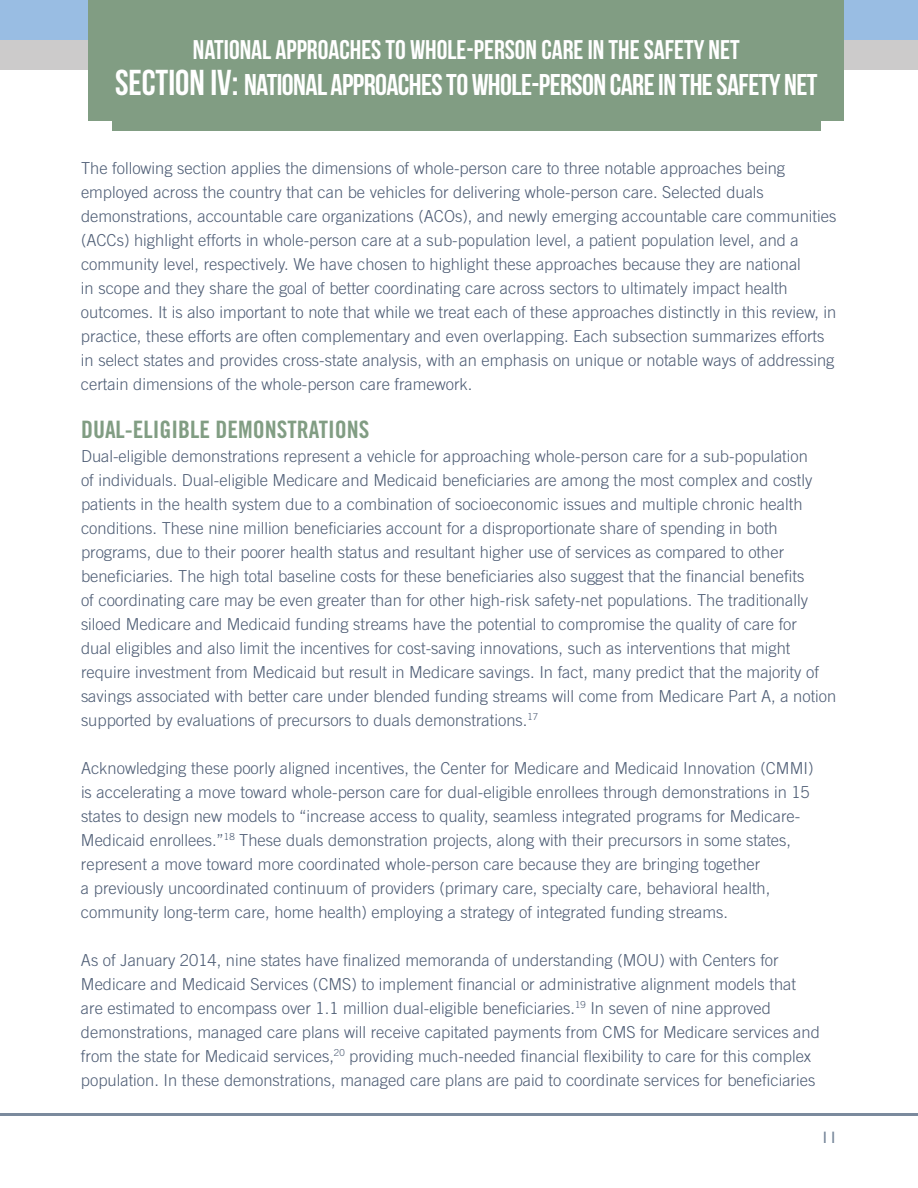
<style>
.page{position:relative;width:918px;height:1188px;background:#fff}
.page>*{position:absolute;margin:0;border:0;box-sizing:border-box;transform-origin:0 0}
.t1{font:30px "Bebas Neue";letter-spacing:-.02em;color:#fff}
.t2{font:27px "Bebas Neue";color:#fff}
.t3{font:24px "Trade Gothic LT Std Bd Cn 20";color:#819d83}
.t4{font:300 16.5px/24px "Trade Gothic LT Std";color:#4e5d75}
.t5{font:16.5px "Gill Sans";color:#7b8a9d}
.s1{font-size:36px}
</style>
<div class="page">
<hr style="left:0;top:1113px;width:918px;height:3px;background:#7b8a9d">
<div style="left:0;top:0;width:918px;height:69px;background:#cccbcb"></div>
<div style="left:0;top:0;width:918px;height:40px;background:#99bde3"></div>
<div style="left:89px;top:0;width:755px;height:121px;background:#819d83"></div>
<div style="left:112px;top:121px;width:709px;height:10px;background:#819d83"></div>
<h2 class="t2" style="left:193px;top:35px;width:548px">NATIONAL APPROACHES TO WHOLE-PERSON CARE IN THE SAFETY NET</h2>
<h2 class="t1" style="left:115px;top:68px;width:704px"><span class="s1">SECTION IV:</span> NATIONAL APPROACHES TO WHOLE-PERSON CARE IN THE SAFETY NET</h2>
<p class="t4" style="left:81px;top:156px;width:757px">The following section applies the dimensions of whole-person care to three notable approaches being employed across the country that can be vehicles for delivering whole-person care. Selected duals demonstrations, accountable care organizations (ACOs), and newly emerging accountable care communities (ACCs) highlight efforts in whole-person care at a sub-population level, a patient population level, and a community level, respectively. We have chosen to highlight these approaches because they are national<br>in scope and they share the goal of better coordinating care across sectors to ultimately impact health outcomes. It is also important to note that while we treat each of these approaches distinctly in this review, in practice, these efforts are often complementary and even overlapping. Each subsection summarizes efforts in select states and provides cross-state analysis, with an emphasis on unique or notable ways of addressing certain dimensions of the whole-person care framework.</p>
<p class="t3" style="left:81px;top:415px;width:290px">DUAL-ELIGIBLE DEMONSTRATIONS</p>
<p class="t4" style="left:81px;top:444px;width:757px">Dual-eligible demonstrations represent a vehicle for approaching whole-person care for a sub-population<br>of individuals. Dual-eligible Medicare and Medicaid beneficiaries are among the most complex and costly patients in the health system due to a combination of socioeconomic issues and multiple chronic health conditions. These nine million beneficiaries account for a disproportionate share of spending in both programs, due to their poorer health status and resultant higher use of services as compared to other beneficiaries. The high total baseline costs for these beneficiaries also suggest that the financial benefits<br>of coordinating care may be even greater than for other high-risk safety-net populations. The traditionally siloed Medicare and Medicaid funding streams have the potential to compromise the quality of care for<br>dual eligibles and also limit the incentives for cost-saving innovations, such as interventions that might require investment from Medicaid but result in Medicare savings. In fact, many predict that the majority of savings associated with better care under blended funding streams will come from Medicare Part A, a notion supported by evaluations of precursors to duals demonstrations.<sup>17</sup></p>
<p class="t4" style="left:81px;top:756px;width:734px">Acknowledging these poorly aligned incentives, the Center for Medicare and Medicaid Innovation (CMMI) is accelerating a move toward whole-person care for dual-eligible enrollees through demonstrations in 15 states to design new models to “increase access to quality, seamless integrated programs for Medicare-Medicaid enrollees.”<sup>18</sup> These duals demonstration projects, along with their precursors in some states, represent a move toward more coordinated whole-person care because they are bringing together<br>a previously uncoordinated continuum of providers (primary care, specialty care, behavioral health, community long-term care, home health) employing a strategy of integrated funding streams.</p>
<p class="t4" style="left:81px;top:948px;width:740px">As of January 2014, nine states have finalized memoranda of understanding (MOU) with Centers for Medicare and Medicaid Services (CMS) to implement financial or administrative alignment models that are estimated to encompass over 1.1 million dual-eligible beneficiaries.<sup>19</sup> In seven of nine approved demonstrations, managed care plans will receive capitated payments from CMS for Medicare services and from the state for Medicaid services,<sup>20</sup> providing much-needed financial flexibility to care for this complex population. In these demonstrations, managed care plans are paid to coordinate services for beneficiaries</p>
<p class="t5" style="left:821px;top:1128px;width:18px">11</p>
</div>
